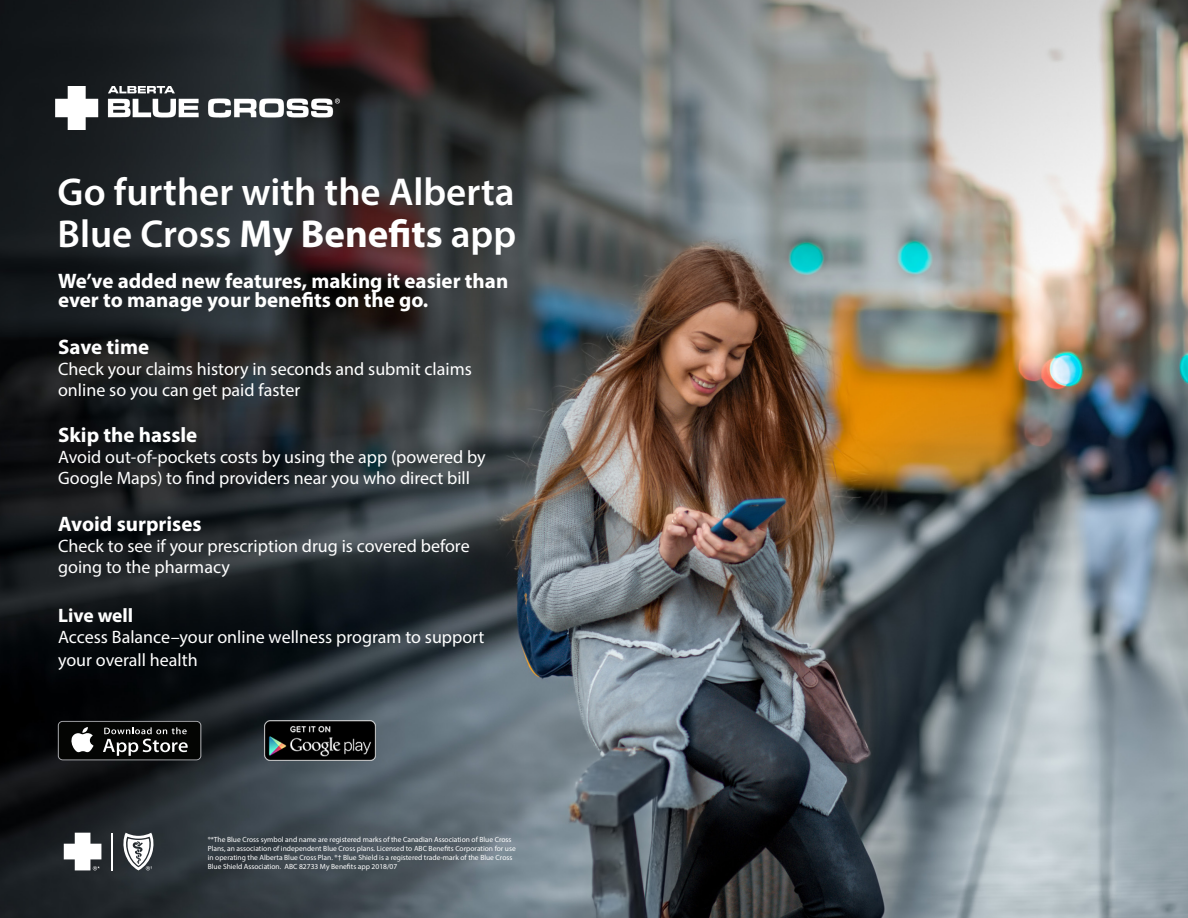
<style>
.page{position:relative;width:1188px;height:918px;background:#fff}
.page>*{position:absolute;margin:0;border:0;box-sizing:border-box;transform-origin:0 0}
.t1{font:600 39px/42px "Myriad Pro";color:#fff}
.B2{font:700 21px/19.5px "Myriad Pro";color:#fff}
.B2-2{font:700 19.5px "Myriad Pro";color:#fff}
.B2-3{font:18px/21px "Myriad Pro";color:#fff}
.CB_body_myriad_reg{font:7.5px/9px "Myriad Pro";color:#fff}
.s1{font-weight:700}
</style>
<div class="page">
<img style="left:0;top:0;width:1188px;height:918px">
<img style="left:264px;top:721px;width:112px;height:39px">
<svg style="left:58px;top:721px;width:143px;height:39px"></svg>
<div style="left:59px;top:722px;width:141px;height:37px;background:#040503;border-radius:4px"></div>
<svg style="left:71px;top:727px;width:23px;height:25px"></svg>
<svg style="left:103px;top:727px;width:85px;height:29px"></svg>
<svg style="left:123px;top:833px;width:31px;height:37px"></svg>
<hr style="left:112px;top:833px;width:1px;height:37px;background:#fff">
<svg style="left:64px;top:833px;width:37px;height:37px"></svg>
<img style="left:56px;top:86px;width:283px;height:43px">
<p class="t1" style="left:58px;top:170px;width:460px">Go further with the Alberta<br>Blue Cross <span class="s1">My Benefits</span> app</p>
<p class="B2" style="left:58px;top:270px;width:452px">We’ve added new features, making it easier than ever to manage your benefits on the go.</p>
<p class="B2" style="left:58px;top:336px;width:93px">Save time</p>
<p class="B2-3" style="left:58px;top:358px;width:415px">Check your claims history in seconds and submit claims online so you can get paid faster</p>
<p class="B2" style="left:58px;top:425px;width:141px">Skip the hassle</p>
<p class="B2-3" style="left:58px;top:447px;width:429px">Avoid out-of-pockets costs by using the app (powered by<br>Google Maps) to find providers near you who direct bill</p>
<p class="B2" style="left:58px;top:513px;width:145px">Avoid surprises</p>
<p class="B2-3" style="left:58px;top:535px;width:413px">Check to see if your prescription drug is covered before going to the pharmacy</p>
<p class="B2-2" style="left:58px;top:603px;width:77px">Live well</p>
<p class="B2-3" style="left:58px;top:626px;width:428px;line-height:22.5px">Access Balance–your online wellness program to support your overall health</p>
<p class="CB_body_myriad_reg" style="left:208px;top:835px;width:310px">®*The Blue Cross symbol and name are registered marks of the Canadian Association of Blue Cross Plans, an association of independent Blue Cross plans. Licensed to ABC Benefits Corporation for use in operating the Alberta Blue Cross Plan. ®† Blue Shield is a registered trade-mark of the Blue Cross Blue Shield Association. ABC 82733 My Benefits app 2018/07</p>
</div>
